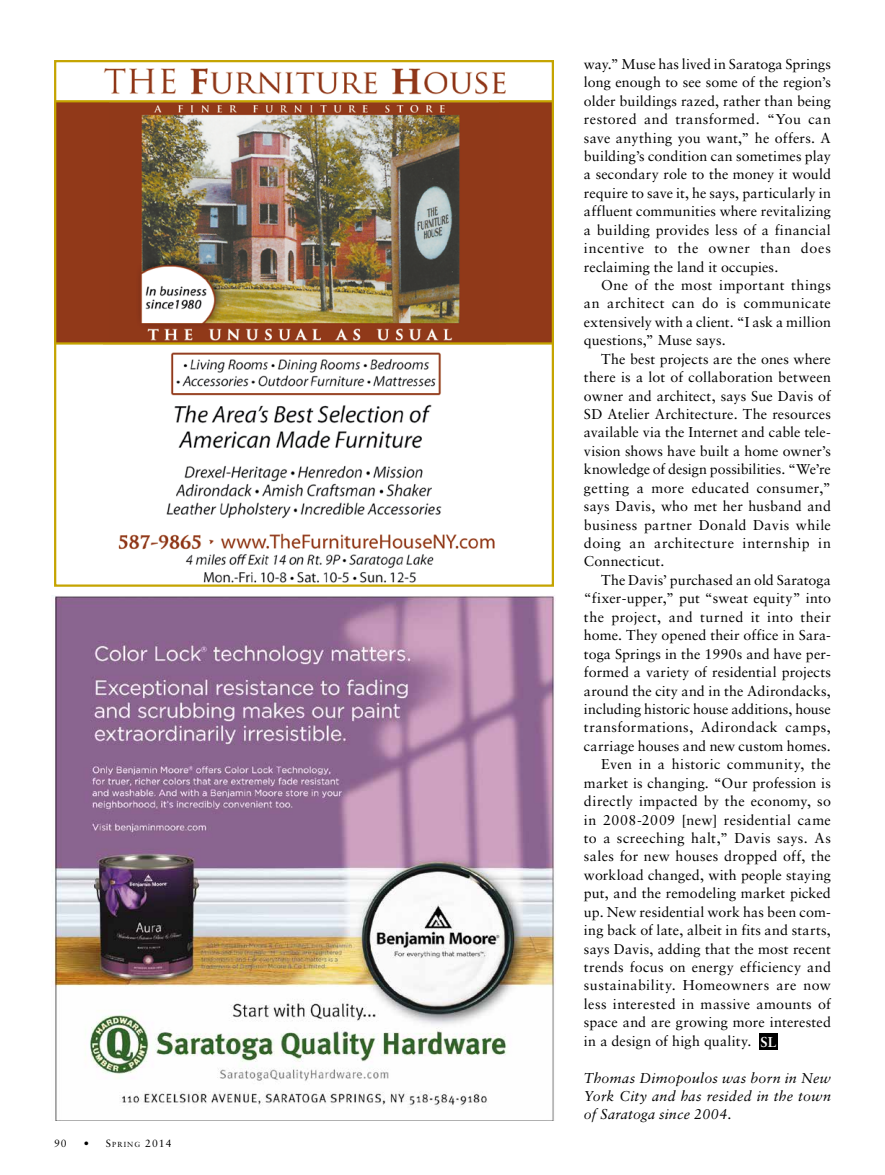
<style>
.page{position:relative;width:885px;height:1175px;background:#fff}
.page>*{position:absolute;margin:0;border:0;box-sizing:border-box;transform-origin:0 0}
.t1{font:14.25px/18.5px "Sabon LT Std";letter-spacing:.02em;color:#000;text-align:justify}
.t2{font:italic 14.25px/18.5px "Sabon LT Std";letter-spacing:.015em;color:#000;text-align:justify}
.t3{font:10.5px "Sabon";color:#000}
.t4{font:10.5px "Sabon";color:#000}
.s1{font-style:inherit}
.s2{font-size:7.35px}
.s3{font-weight:700;color:#fff}
</style>
<div class="page">
<div style="left:759px;top:1033px;width:18px;height:17px;background:#000"></div>
<img style="left:103px;top:68px;width:402px;height:515px">
<div style="left:54px;top:101px;width:54px;height:243px;background:#913919"></div>
<div style="left:500px;top:101px;width:54px;height:243px;background:#913919"></div>
<hr style="left:54px;top:100px;width:500px;height:2px;background:#c5a400">
<hr style="left:54px;top:342px;width:500px;height:2px;background:#c5a400">
<div style="left:54px;top:60px;width:500px;height:526px;border:2px solid #c5a400"></div>
<img style="left:52px;top:595px;width:503px;height:525px">
<p class="t4" style="left:54px;top:1137px;width:14px">90</p>
<p class="t3" style="left:84px;top:1137px;width:89px"><span class="s1">•</span> S<span class="s2">pring</span> 2014</p>
<p class="t1" style="left:583px;top:54px;width:248px">way.” Muse has lived in Saratoga Springs long enough to see some of the region’s older buildings razed, rather than being restored and transformed. “You can save anything you want,” he offers. A building’s condition can sometimes play a secondary role to the money it would require to save it, he says, particularly in affluent communities where revitalizing a building provides less of a financial incentive to the owner than does reclaiming the land it occupies.</p>
<p class="t1" style="left:583px;top:276px;width:248px;text-indent:17px">One of the most important things an architect can do is communicate extensively with a client. “I ask a million questions,” Muse says.</p>
<p class="t1" style="left:583px;top:349px;width:248px;text-indent:17px">The best projects are the ones where there is a lot of collaboration between owner and architect, says Sue Davis of SD Atelier Architecture. The resources available via the Internet and cable tele&shy;vision shows have built a home owner’s knowledge of design possibilities. “We’re getting a more educated consumer,” says Davis, who met her husband and business partner Donald Davis while doing an architecture internship in Connecticut.</p>
<p class="t1" style="left:583px;top:570px;width:248px;text-indent:17px">The Davis’ purchased an old Saratoga “fixer-upper,” put “sweat equity” into the project, and turned it into their home. They opened their office in Sara&shy;toga Springs in the 1990s and have per&shy;formed a variety of residential projects around the city and in the Adirondacks, including historic house additions, house transformations, Adirondack camps, carriage houses and new custom homes.</p>
<p class="t1" style="left:583px;top:755px;width:248px;text-indent:17px">Even in a historic community, the market is changing. “Our profession is directly impacted by the economy, so in 2008-2009 [new] residential came to a screeching halt,” Davis says. As sales for new houses dropped off, the workload changed, with people staying put, and the remodeling market picked up. New residential work has been com&shy;ing back of late, albeit in fits and starts, says Davis, adding that the most recent trends focus on energy efficiency and sustainability. Homeowners are now less interested in massive amounts of space and are growing more interested</p>
<p class="t1" style="left:583px;top:1031px;width:194px">in a design of high quality. <span class="s3">SL</span></p>
<p class="t2" style="left:583px;top:1068px;width:248px">Thomas Dimopoulos was born in New York City and has resided in the town of Saratoga since 2004.</p>
</div>
